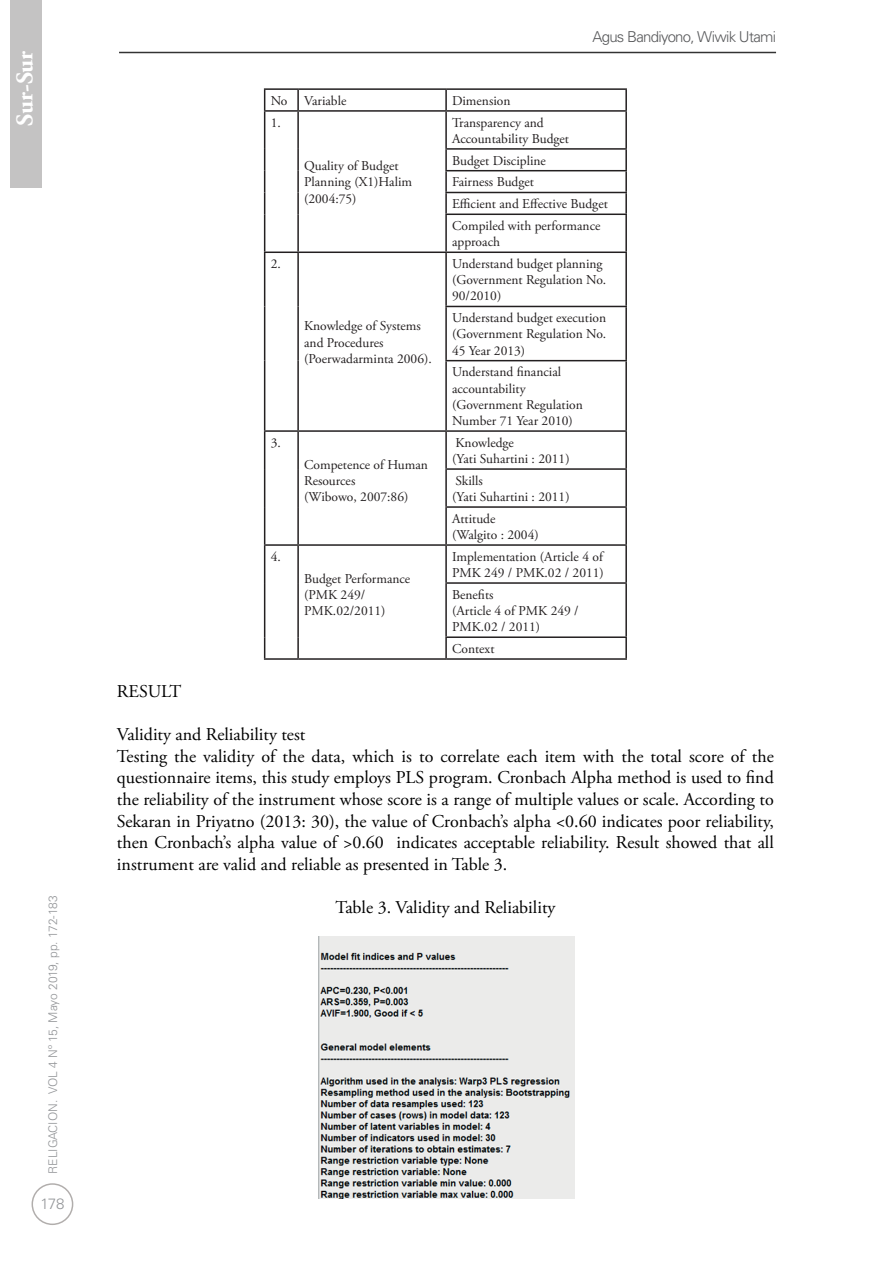
<style>
.page{position:relative;width:893px;height:1263px;background:#fff}
.page>*{position:absolute;margin:0;border:0;box-sizing:border-box;transform-origin:0 0}
.t1{font:700 24px "Adobe Garamond Pro";letter-spacing:-.01em;color:#fff}
.t2{font:18px/21.6px "Adobe Garamond Pro";color:#000}
.t3{font:300 15px "Univers LT Std";letter-spacing:-.05em;color:#57585a}
.t4{font:300 15px "Univers LT Std";color:#939598}
.t5{font:13.5px/16.2px "Adobe Garamond Pro";color:#231f20}
.t6{font:300 12px "Univers LT Std";color:#939598}
</style>
<div class="page">
<hr style="left:119px;top:52px;width:657px;height:1px;background:#000">
<div style="left:32px;top:1183px;width:41px;height:42px;border:2px solid #524a47;border-radius:50%"></div>
<div style="left:11px;top:0;width:31px;height:187px;background:#c4c3c3"></div>
<hr style="left:264px;top:88px;width:34px;height:2px;background:#231f20">
<svg style="left:264px;top:90px;width:1px;height:20px"></svg>
<hr style="left:298px;top:88px;width:148px;height:2px;background:#231f20">
<hr style="left:297px;top:90px;width:2px;height:20px;background:#231f20">
<hr style="left:446px;top:88px;width:181px;height:2px;background:#231f20">
<hr style="left:445px;top:90px;width:2px;height:20px;background:#231f20">
<hr style="left:625px;top:90px;width:2px;height:20px;background:#231f20">
<hr style="left:264px;top:110px;width:34px;height:2px;background:#231f20">
<hr style="left:264px;top:112px;width:1px;height:37px;background:#231f20">
<hr style="left:298px;top:110px;width:148px;height:2px;background:#231f20">
<hr style="left:297px;top:112px;width:2px;height:37px;background:#231f20">
<hr style="left:446px;top:110px;width:181px;height:2px;background:#231f20">
<hr style="left:445px;top:112px;width:2px;height:36px;background:#231f20">
<hr style="left:625px;top:112px;width:2px;height:36px;background:#231f20">
<hr style="left:297px;top:149px;width:2px;height:22px;background:#231f20">
<hr style="left:445px;top:148px;width:182px;height:2px;background:#231f20">
<hr style="left:445px;top:150px;width:2px;height:20px;background:#231f20">
<hr style="left:625px;top:150px;width:2px;height:20px;background:#231f20">
<hr style="left:297px;top:171px;width:2px;height:21px;background:#231f20">
<hr style="left:445px;top:170px;width:182px;height:1px;background:#231f20">
<hr style="left:445px;top:171px;width:2px;height:21px;background:#231f20">
<hr style="left:625px;top:171px;width:2px;height:21px;background:#231f20">
<svg style="left:264px;top:149px;width:1px;height:65px"></svg>
<hr style="left:297px;top:192px;width:2px;height:22px;background:#231f20">
<hr style="left:445px;top:192px;width:182px;height:1px;background:#231f20">
<hr style="left:445px;top:193px;width:2px;height:21px;background:#231f20">
<hr style="left:625px;top:193px;width:2px;height:21px;background:#231f20">
<hr style="left:264px;top:214px;width:1px;height:37px;background:#231f20">
<hr style="left:297px;top:214px;width:2px;height:37px;background:#231f20">
<hr style="left:445px;top:214px;width:182px;height:1px;background:#231f20">
<hr style="left:445px;top:215px;width:2px;height:36px;background:#231f20">
<hr style="left:625px;top:215px;width:2px;height:36px;background:#231f20">
<hr style="left:264px;top:251px;width:34px;height:2px;background:#231f20">
<hr style="left:264px;top:253px;width:1px;height:53px;background:#231f20">
<hr style="left:298px;top:251px;width:148px;height:2px;background:#231f20">
<hr style="left:297px;top:253px;width:2px;height:53px;background:#231f20">
<hr style="left:446px;top:251px;width:181px;height:2px;background:#231f20">
<hr style="left:445px;top:253px;width:2px;height:53px;background:#231f20">
<hr style="left:625px;top:253px;width:2px;height:53px;background:#231f20">
<hr style="left:264px;top:306px;width:1px;height:55px;background:#231f20">
<hr style="left:297px;top:306px;width:2px;height:55px;background:#231f20">
<hr style="left:445px;top:306px;width:182px;height:1px;background:#231f20">
<hr style="left:445px;top:307px;width:2px;height:53px;background:#231f20">
<hr style="left:625px;top:307px;width:2px;height:53px;background:#231f20">
<hr style="left:264px;top:361px;width:1px;height:69px;background:#231f20">
<hr style="left:297px;top:361px;width:2px;height:69px;background:#231f20">
<hr style="left:445px;top:360px;width:182px;height:1px;background:#231f20">
<hr style="left:445px;top:361px;width:2px;height:69px;background:#231f20">
<hr style="left:625px;top:361px;width:2px;height:69px;background:#231f20">
<hr style="left:264px;top:430px;width:34px;height:2px;background:#231f20">
<hr style="left:264px;top:432px;width:1px;height:37px;background:#231f20">
<hr style="left:298px;top:430px;width:148px;height:2px;background:#231f20">
<hr style="left:297px;top:432px;width:2px;height:37px;background:#231f20">
<hr style="left:446px;top:430px;width:181px;height:2px;background:#231f20">
<hr style="left:445px;top:432px;width:2px;height:36px;background:#231f20">
<hr style="left:625px;top:432px;width:2px;height:36px;background:#231f20">
<hr style="left:264px;top:469px;width:1px;height:38px;background:#231f20">
<hr style="left:297px;top:469px;width:2px;height:38px;background:#231f20">
<hr style="left:445px;top:468px;width:182px;height:2px;background:#231f20">
<hr style="left:445px;top:470px;width:2px;height:36px;background:#231f20">
<hr style="left:625px;top:470px;width:2px;height:36px;background:#231f20">
<hr style="left:264px;top:507px;width:1px;height:37px;background:#231f20">
<hr style="left:297px;top:507px;width:2px;height:37px;background:#231f20">
<hr style="left:445px;top:506px;width:182px;height:2px;background:#231f20">
<hr style="left:445px;top:508px;width:2px;height:36px;background:#231f20">
<hr style="left:625px;top:508px;width:2px;height:36px;background:#231f20">
<hr style="left:264px;top:544px;width:34px;height:2px;background:#231f20">
<hr style="left:264px;top:546px;width:1px;height:37px;background:#231f20">
<hr style="left:298px;top:544px;width:148px;height:2px;background:#231f20">
<hr style="left:297px;top:546px;width:2px;height:37px;background:#231f20">
<hr style="left:446px;top:544px;width:181px;height:2px;background:#231f20">
<hr style="left:445px;top:546px;width:2px;height:36px;background:#231f20">
<hr style="left:625px;top:546px;width:2px;height:36px;background:#231f20">
<hr style="left:264px;top:583px;width:1px;height:54px;background:#231f20">
<hr style="left:297px;top:583px;width:2px;height:54px;background:#231f20">
<hr style="left:445px;top:582px;width:182px;height:2px;background:#231f20">
<hr style="left:445px;top:584px;width:2px;height:52px;background:#231f20">
<hr style="left:625px;top:584px;width:2px;height:52px;background:#231f20">
<svg style="left:264px;top:637px;width:1px;height:21px"></svg>
<hr style="left:297px;top:637px;width:2px;height:21px;background:#231f20">
<hr style="left:445px;top:636px;width:182px;height:2px;background:#231f20">
<hr style="left:445px;top:638px;width:2px;height:20px;background:#231f20">
<hr style="left:625px;top:638px;width:2px;height:20px;background:#231f20">
<hr style="left:264px;top:658px;width:34px;height:2px;background:#231f20">
<hr style="left:298px;top:658px;width:148px;height:2px;background:#231f20">
<hr style="left:446px;top:658px;width:181px;height:2px;background:#231f20">
<img style="left:318px;top:936px;width:256px;height:262px">
<h1 class="t1" style="left:11px;top:126px;width:77px;rotate:-90deg">Sur-Sur</h1>
<p class="t6" style="left:46px;top:1174px;width:279px;rotate:-90deg">RELIGACION. VOL 4 Nº 15, Mayo 2019, pp. 172-183</p>
<p class="t4" style="left:40px;top:1195px;width:25px">178</p>
<p class="t3" style="left:592px;top:27px;width:185px">Agus Bandiyono, Wiwik Utami</p>
<p class="t5" style="left:271px;top:93px;width:77px">No Variable</p>
<p class="t5" style="left:452px;top:93px;width:60px">Dimension</p>
<p class="t5" style="left:271px;top:115px;width:12px">1.</p>
<p class="t5" style="left:304px;top:158px;width:109px">Quality of Budget<br>Planning (X1)Halim (2004:75)</p>
<p class="t5" style="left:452px;top:115px;width:118px">Transparency and<br>Accountability Budget</p>
<p class="t5" style="left:452px;top:150px;width:157px;line-height:21.8px">Budget Discipline<br>Fairness Budget<br>Efficient and Effective Budget<br>Compiled with performance</p>
<p class="t5" style="left:452px;top:234px;width:49px">approach</p>
<p class="t5" style="left:271px;top:256px;width:12px">2.</p>
<p class="t5" style="left:304px;top:318px;width:129px">Knowledge of Systems and Procedures (Poerwadarminta 2006).</p>
<p class="t5" style="left:452px;top:256px;width:156px">Understand budget planning (Government Regulation No.<br>90/2010)</p>
<p class="t5" style="left:452px;top:310px;width:156px;text-align:justify">Understand budget execution (Government Regulation No.<br>45 Year 2013)</p>
<p class="t5" style="left:452px;top:365px;width:132px">Understand financial accountability (Government Regulation<br>Number 71 Year 2010)</p>
<p class="t5" style="left:271px;top:435px;width:12px">3.</p>
<p class="t5" style="left:304px;top:457px;width:125px">Competence of Human<br>Resources<br>(Wibowo, 2007:86)</p>
<p class="t5" style="left:452px;top:435px;width:119px">Knowledge<br>(Yati Suhartini : 2011)</p>
<p class="t5" style="left:452px;top:473px;width:119px">Skills<br>(Yati Suhartini : 2011)</p>
<p class="t5" style="left:452px;top:511px;width:88px">Attitude (Walgito : 2004)</p>
<p class="t5" style="left:271px;top:549px;width:12px">4.</p>
<p class="t5" style="left:304px;top:571px;width:108px">Budget Performance (PMK 249/<br>PMK.02/2011)</p>
<p class="t5" style="left:452px;top:549px;width:153px">Implementation (Article 4 of<br>PMK 249 / PMK.02 / 2011)</p>
<p class="t5" style="left:452px;top:587px;width:128px">Benefits<br>(Article 4 of PMK 249 /<br>PMK.02 / 2011)</p>
<p class="t5" style="left:452px;top:641px;width:44px">Context</p>
<h2 class="t2" style="left:117px;top:681px;width:66px">RESULT</h2>
<p class="t2" style="left:117px;top:724px;width:658px">Validity and Reliability test<br>Testing the validity of the data, which is to correlate each item with the total score of the questionnaire items, this study employs PLS program. Cronbach Alpha method is used to find the reliability of the instrument whose score is a range of multiple values or scale. According to Sekaran in Priyatno (2013: 30), the value of Cronbach’s alpha &lt;0.60 indicates poor reliability, then Cronbach’s alpha value of &gt;0.60 indicates acceptable reliability. Result showed that all instrument are valid and reliable as presented in Table 3.</p>
<h2 class="t2" style="left:335px;top:897px;width:221px">Table 3. Validity and Reliability</h2>
</div>
